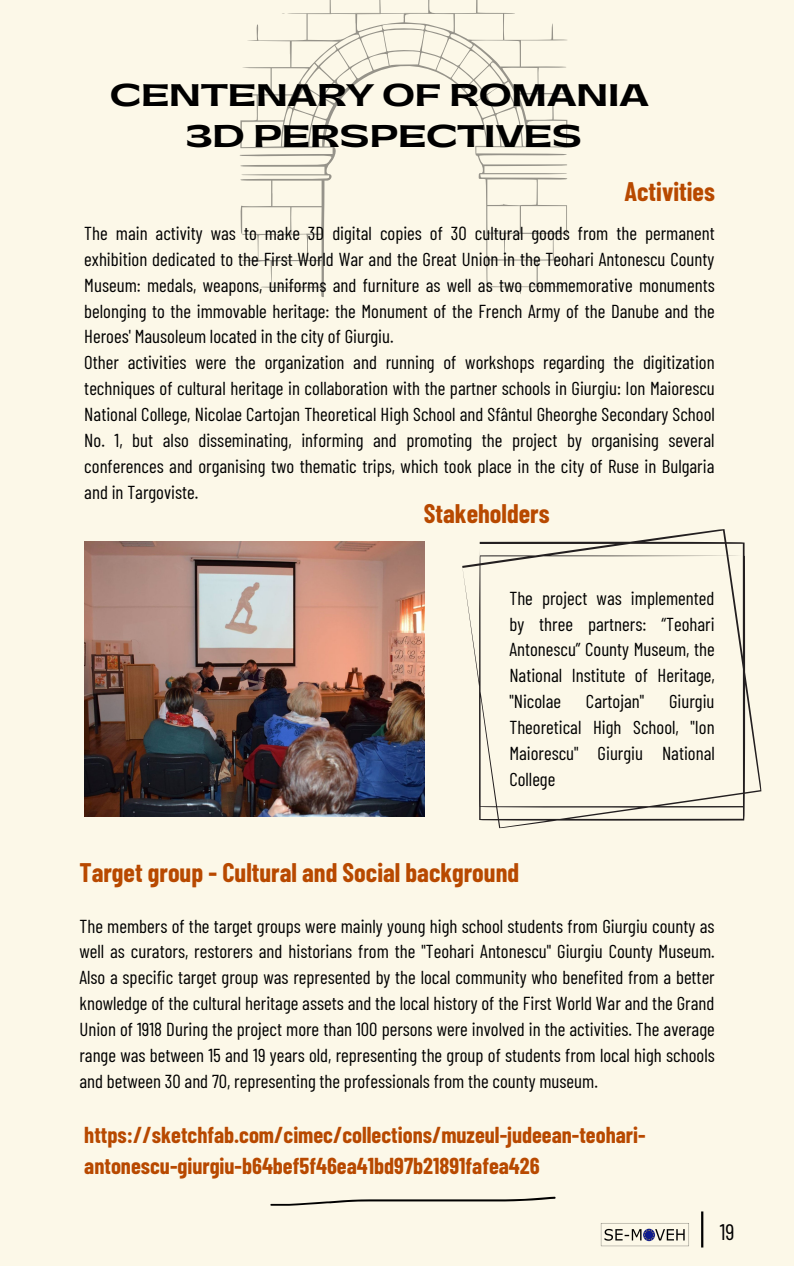
<style>
.page{position:relative;width:794px;height:1266px;background:#fff}
.page>*{position:absolute;margin:0;border:0;box-sizing:border-box;transform-origin:0 0}
.t1{font:800 29.25px/40.5px "Gatwick";color:#000;text-align:center}
.t2{font:700 26.25px "Barlow Condensed";color:#b84900}
.t3{font:700 22.5px/31.5px "Barlow Condensed";color:#b84900}
.t4{font:22.5px "Barlow Condensed";color:#000}
.t5{font:18.75px/25.9px "Barlow Condensed";color:#000;text-align:justify}
</style>
<div class="page">
<div style="left:0;top:0;width:793px;height:1266px;background:#fcf8e8"></div>
<svg style="left:462px;top:529px;width:299px;height:299px"></svg>
<svg style="left:270px;top:1196px;width:285px;height:9px"></svg>
<svg style="left:239px;top:0;width:329px;height:297px"></svg>
<img style="left:600px;top:1223px;width:89px;height:23px">
<hr style="left:700px;top:1211px;width:3px;height:36px;background:#000">
<img style="left:84px;top:541px;width:340px;height:275px">
<h1 class="t1" style="left:110px;top:76px;width:540px">CENTENARY OF ROMANIA<br>3D PERSPECTIVES</h1>
<h2 class="t2" style="left:624px;top:174px;width:92px">Activities</h2>
<p class="t5" style="left:84px;top:219px;width:631px;text-align:left">The main activity was to make 3D digital copies of 30 cultural goods from the permanent exhibition dedicated to the First World War and the Great Union in the Teohari Antonescu County Museum: medals, weapons, uniforms and furniture as well as two commemorative monuments belonging to the immovable heritage: the Monument of the French Army of the Danube and the Heroes' Mausoleum located in the city of Giurgiu.<br>Other activities were the organization and running of workshops regarding the digitization techniques of cultural heritage in collaboration with the partner schools in Giurgiu: Ion Maiorescu National College, Nicolae Cartojan Theoretical High School and Sfântul Gheorghe Secondary School No. 1, but also disseminating, informing and promoting the project by organising several conferences and organising two thematic trips, which took place in the city of Ruse in Bulgaria and in Targoviste.</p>
<h2 class="t2" style="left:423px;top:497px;width:127px">Stakeholders</h2>
<p class="t5" style="left:509px;top:584px;width:207px">The project was implemented by three partners: “Teohari Antonescu” County Museum, the National Institute of Heritage, "Nicolae</p>
<p class="t5" style="left:509px;top:688px;width:207px;text-indent:160px">Giurgiu Theoretical High School, "Ion Maiorescu" Giurgiu National College</p>
<p class="t5" style="left:585px;top:688px;width:60px">Cartojan"</p>
<h2 class="t2" style="left:79px;top:855px;width:441px">Target group - Cultural and Social background</h2>
<p class="t5" style="left:79px;top:912px;width:636px">The members of the target groups were mainly young high school students from Giurgiu county as well as curators, restorers and historians from the "Teohari Antonescu" Giurgiu County Museum.<br>Also a specific target group was represented by the local community who benefited from a better knowledge of the cultural heritage assets and the local history of the First World War and the Grand Union of 1918 During the project more than 100 persons were involved in the activities. The average range was between 15 and 19 years old, representing the group of students from local high schools and between 30 and 70, representing the professionals from the county museum.</p>
<p class="t3" style="left:84px;top:1118px;width:562px">https://sketchfab.com/cimec/collections/muzeul-judeean-teohari&shy;antonescu-giurgiu-b64bef5f46ea41bd97b21891fafea426</p>
<p class="t4" style="left:719px;top:1218px;width:16px">19</p>
</div>
